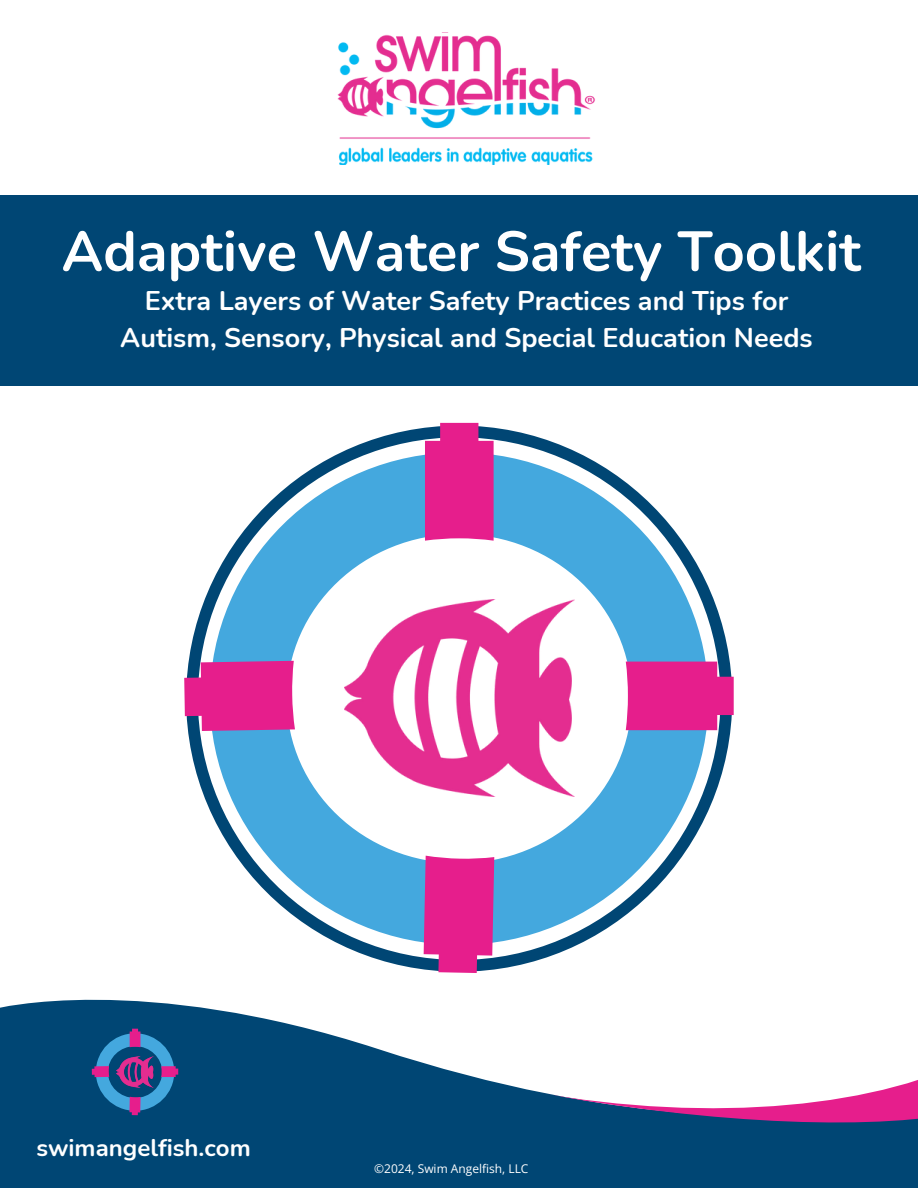
<style>
.page{position:relative;width:918px;height:1188px;background:#fff}
.page>*{position:absolute;margin:0;border:0;box-sizing:border-box;transform-origin:0 0}
.t1{font:700 56.1px "Nunito";color:#fff}
.t2{font:700 27px/37.2px "Nunito";color:#fff;text-align:center}
.t3{font:700 24px "Nunito";color:#fff}
.t4{font:12px "Open Sans";color:#fff}
</style>
<div class="page">
<svg style="left:0;top:1000px;width:918px;height:188px;fill:#004674"></svg>
<svg style="left:532px;top:1000px;width:386px;height:171px"></svg>
<img style="left:337px;top:32px;width:258px;height:133px">
<div style="left:0;top:195px;width:918px;height:191px;background:#004674"></div>
<svg style="left:188px;top:427px;width:543px;height:543px"></svg>
<svg style="left:210px;top:452px;width:498px;height:493px;fill:#44a8de"></svg>
<svg style="left:626px;top:662px;width:107px;height:68px;background:#db268d"></svg>
<svg style="left:184px;top:661px;width:111px;height:70px;background:#d92c91"></svg>
<svg style="left:425px;top:423px;width:69px;height:118px;background:#dc298f"></svg>
<svg style="left:424px;top:856px;width:70px;height:117px;background:#da2b91"></svg>
<img style="left:344px;top:600px;width:231px;height:197px">
<svg style="left:92px;top:1029px;width:86px;height:86px;background:#2f6198"></svg>
<img style="left:117px;top:1056px;width:36px;height:31px">
<h1 class="t1" style="left:62px;top:214px;width:801px">Adaptive Water Safety Toolkit</h1>
<p class="t2" style="left:120px;top:282px;width:694px">Extra Layers of Water Safety Practices and Tips for<br>Autism, Sensory, Physical and Special Education Needs</p>
<h2 class="t3" style="left:36px;top:1132px;width:216px">swimangelfish.com</h2>
<p class="t4" style="left:374px;top:1160px;width:156px">©2024, Swim Angelfish, LLC</p>
</div>
